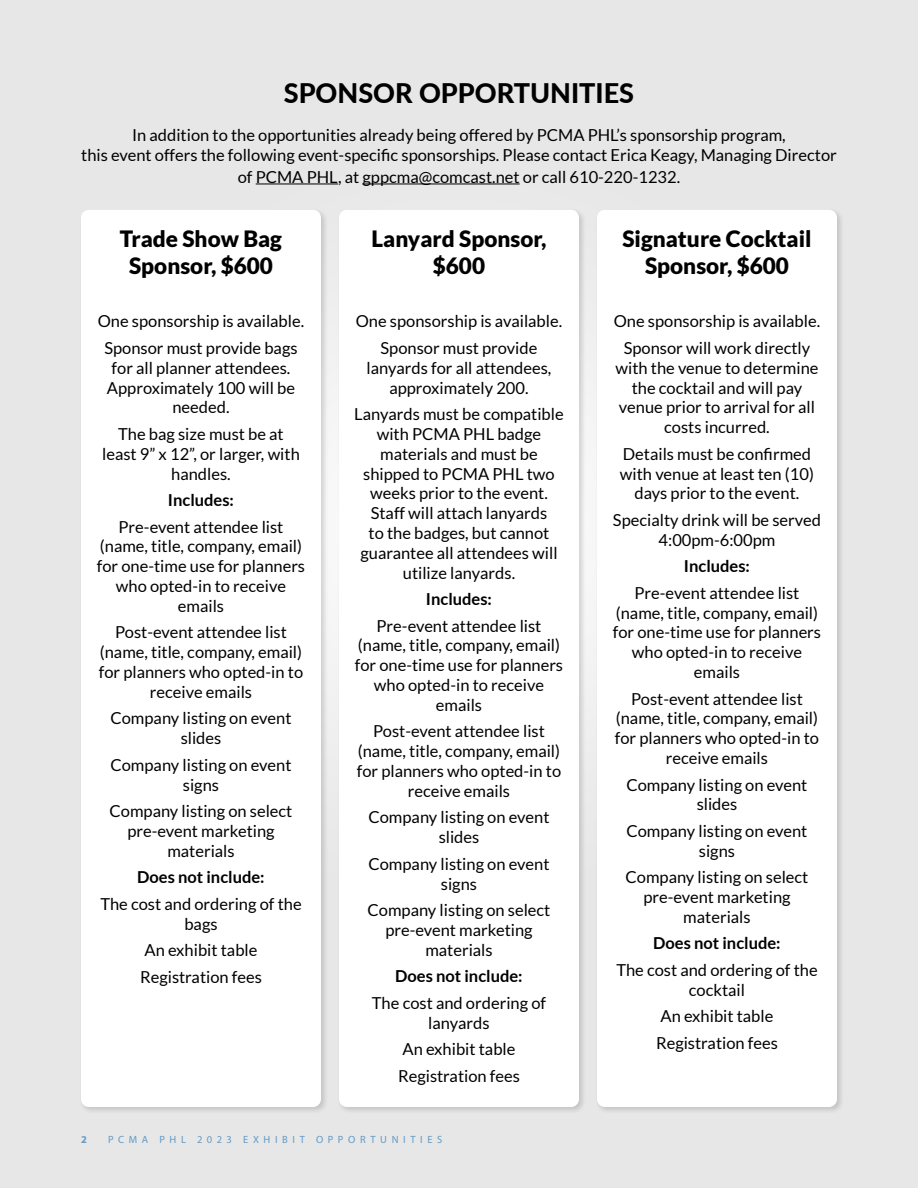
<style>
.page{position:relative;width:918px;height:1188px;background:#fff}
.page>*{position:absolute;margin:0;border:0;box-sizing:border-box;transform-origin:0 0}
.t1{font:800 27px "Lato";color:#000}
.t2{font:900 22.5px/27px "Lato";color:#000;text-align:center}
.t3{font:16.5px/19.8px "Lato";color:#000;text-align:center}
.t4{font:700 16.5px "Lato";color:#000}
.t5{font:10.5px "Myriad Pro";letter-spacing:.44em;color:#639ac5}
.t6{font:700 10.5px "Myriad Pro";color:#639ac5}
</style>
<div class="page">
<div style="left:79px;top:208px;width:250px;height:906px;background:#000;opacity:.15"></div>
<div style="left:81px;top:210px;width:240px;height:897px;background:#fff;border-radius:8px"></div>
<div style="left:337px;top:208px;width:250px;height:906px;background:#000;opacity:.15"></div>
<div style="left:339px;top:210px;width:240px;height:897px;background:#fff;border-radius:8px"></div>
<div style="left:595px;top:208px;width:250px;height:906px;background:#000;opacity:.15"></div>
<div style="left:597px;top:210px;width:240px;height:897px;background:#fff;border-radius:8px"></div>
<hr style="left:256px;top:183px;width:82px;height:1px;background:#000">
<hr style="left:363px;top:183px;width:157px;height:1px;background:#000">
<h1 class="t1" style="left:284px;top:73px;width:352px">SPONSOR OPPORTUNITIES</h1>
<p class="t3" style="left:81px;top:125px;width:757px">In addition to the opportunities already being offered by PCMA PHL’s sponsorship program,<br>this event offers the following event-specific sponsorships. Please contact Erica Keagy, Managing Director</p>
<p class="t3" style="left:238px;top:167px;width:444px">of PCMA PHL, at gppcma@comcast.net or call 610-220-1232.</p>
<h2 class="t2" style="left:120px;top:225px;width:164px">Trade Show Bag<br>Sponsor, $600</h2>
<p class="t3" style="left:98px;top:308px;width:208px;line-height:26.5px">One sponsorship is available.<br>Sponsor must provide bags</p>
<p class="t3" style="left:107px;top:358px;width:190px">for all planner attendees.<br>Approximately 100 will be needed.</p>
<p class="t3" style="left:102px;top:424px;width:199px">The bag size must be at least 9” x 12”, or larger, with handles.</p>
<p class="t4" style="left:168px;top:491px;width:68px">Includes:</p>
<p class="t3" style="left:97px;top:517px;width:210px">Pre-event attendee list (name, title, company, email) for one-time use for planners who opted-in to receive emails</p>
<p class="t3" style="left:99px;top:622px;width:206px">Post-event attendee list (name, title, company, email) for planners who opted-in to receive emails</p>
<p class="t3" style="left:111px;top:708px;width:182px">Company listing on event slides</p>
<p class="t3" style="left:111px;top:755px;width:182px">Company listing on event signs</p>
<p class="t3" style="left:110px;top:801px;width:184px">Company listing on select pre-event marketing materials</p>
<p class="t4" style="left:137px;top:868px;width:129px">Does not include:</p>
<p class="t3" style="left:100px;top:894px;width:203px">The cost and ordering of the bags</p>
<p class="t3" style="left:140px;top:937px;width:123px;line-height:26.5px;text-align:left">An exhibit table<br>Registration fees</p>
<h2 class="t2" style="left:372px;top:225px;width:176px">Lanyard Sponsor, $600</h2>
<p class="t3" style="left:356px;top:308px;width:208px;line-height:26.5px">One sponsorship is available.<br>Sponsor must provide</p>
<p class="t3" style="left:367px;top:358px;width:186px">lanyards for all attendees, approximately 200.</p>
<p class="t3" style="left:354px;top:404px;width:211px">Lanyards must be compatible with PCMA PHL badge materials and must be shipped to PCMA PHL two weeks prior to the event.<br>Staff will attach lanyards<br>to the badges, but cannot guarantee all attendees will utilize lanyards.</p>
<p class="t4" style="left:426px;top:590px;width:68px">Includes:</p>
<p class="t3" style="left:355px;top:616px;width:210px">Pre-event attendee list (name, title, company, email) for one-time use for planners who opted-in to receive emails</p>
<p class="t3" style="left:357px;top:721px;width:206px">Post-event attendee list (name, title, company, email) for planners who opted-in to receive emails</p>
<p class="t3" style="left:369px;top:807px;width:182px">Company listing on event slides</p>
<p class="t3" style="left:369px;top:854px;width:182px">Company listing on event signs</p>
<p class="t3" style="left:368px;top:900px;width:184px">Company listing on select pre-event marketing materials</p>
<p class="t4" style="left:395px;top:967px;width:129px">Does not include:</p>
<p class="t3" style="left:372px;top:993px;width:176px">The cost and ordering of lanyards</p>
<p class="t3" style="left:398px;top:1036px;width:123px;line-height:26.5px;text-align:left">An exhibit table<br>Registration fees</p>
<p class="t6" style="left:81px;top:1132px;width:7px">2</p>
<p class="t5" style="left:108px;top:1133px;width:336px">PCMA PHL 2023 EXHIBIT OPPORTUNITIES</p>
<h2 class="t2" style="left:622px;top:225px;width:191px">Signature Cocktail<br>Sponsor, $600</h2>
<p class="t3" style="left:614px;top:308px;width:208px;line-height:26.5px">One sponsorship is available.<br>Sponsor will work directly</p>
<p class="t3" style="left:615px;top:358px;width:205px">with the venue to determine the cocktail and will pay venue prior to arrival for all costs incurred.</p>
<p class="t3" style="left:620px;top:444px;width:196px">Details must be confirmed with venue at least ten (10) days prior to the event.</p>
<p class="t3" style="left:613px;top:510px;width:210px">Specialty drink will be served<br>4:00pm-6:00pm</p>
<p class="t4" style="left:684px;top:557px;width:68px">Includes:</p>
<p class="t3" style="left:613px;top:583px;width:210px">Pre-event attendee list (name, title, company, email) for one-time use for planners who opted-in to receive emails</p>
<p class="t3" style="left:615px;top:689px;width:206px">Post-event attendee list (name, title, company, email) for planners who opted-in to receive emails</p>
<p class="t3" style="left:626px;top:775px;width:182px">Company listing on event slides</p>
<p class="t3" style="left:626px;top:821px;width:182px">Company listing on event signs</p>
<p class="t3" style="left:626px;top:867px;width:184px">Company listing on select pre-event marketing materials</p>
<p class="t4" style="left:653px;top:934px;width:129px">Does not include:</p>
<p class="t3" style="left:616px;top:960px;width:203px">The cost and ordering of the cocktail</p>
<p class="t3" style="left:656px;top:1003px;width:123px;line-height:26.5px;text-align:left">An exhibit table<br>Registration fees</p>
</div>
